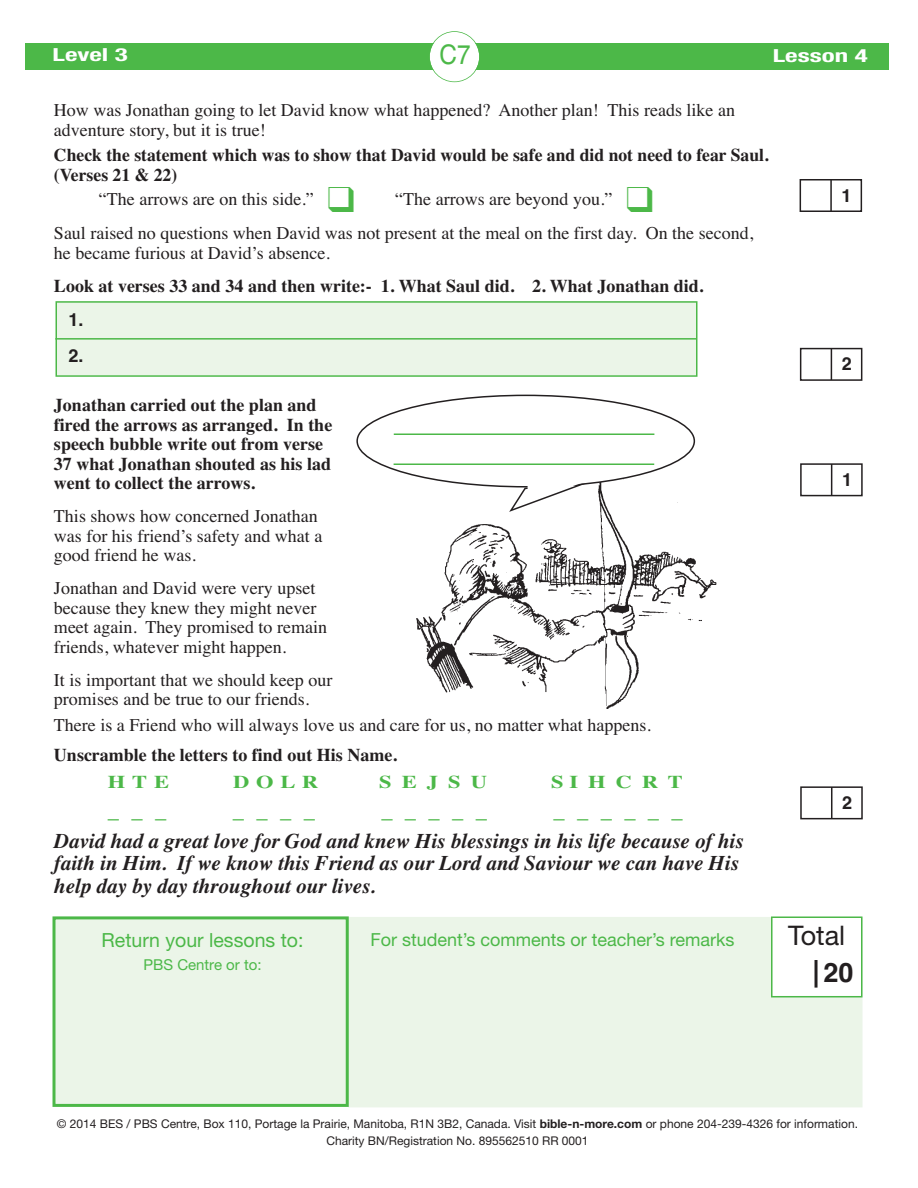
<style>
.page{position:relative;width:918px;height:1188px;background:#fff}
.page>*{position:absolute;margin:0;border:0;box-sizing:border-box;transform-origin:0 0}
.t1{font:27px "Helvetica Neue";color:#231f20}
.t2{font:700 27px "Helvetica";color:#231f20}
.t3{font:27px "Helvetica";color:#4cb848;scale:.9 1}
.t4{font:italic 700 21px/22.5px "Times";color:#231f20}
.t5{font:19.5px "Helvetica Neue";color:#4cb848}
.t6{font:18px/19.5px "Times";color:#231f20}
.t7{font:700 18px/19.5px "Times";color:#231f20}
.t8{font:18px "Helvetica Neue";color:#4cb848}
.t9{font:700 18px "Times";letter-spacing:.435em;color:#4cb848;scale:1.25 1}
.t10{font:700 condensed 18px "Helvetica Neue";color:#fff;scale:1.5 1}
.t11{font:700 18px/36px "Helvetica";color:#231f20}
.t12{font:15px "Helvetica Neue";color:#4cb848}
.t13{font:12px/17px "Helvetica Neue";color:#231f20;text-align:center}
.s1{color:#4cb848}
.s2{font-weight:700}
</style>
<div class="page">
<div style="left:350px;top:918px;width:511px;height:188px;background:#ebf5e8"></div>
<div style="left:348px;top:917px;width:514px;height:190px;border:2px solid #ebf5e8"></div>
<div style="left:773px;top:918px;width:88px;height:78px;background:#fff"></div>
<div style="left:771px;top:916px;width:91px;height:81px;border:2px solid #4cb848"></div>
<hr style="left:815px;top:960px;width:3px;height:28px;background:#231f20">
<div style="left:56px;top:919px;width:290px;height:185px;background:#ebf5e8"></div>
<div style="left:52px;top:916px;width:297px;height:191px;border:3px solid #4cb848"></div>
<div style="left:26px;top:44px;width:864px;height:26px;background:#4cb848"></div>
<div style="left:430px;top:32px;width:49px;height:49px;background:#fff;border-radius:50%"></div>
<div style="left:429px;top:31px;width:51px;height:51px;border:2px solid #4cb848;border-radius:50%"></div>
<div style="left:57px;top:303px;width:639px;height:72px;background:#ebf5e8"></div>
<div style="left:56px;top:301px;width:642px;height:76px;border:2px solid #4cb848"></div>
<img style="left:416px;top:512px;width:301px;height:197px">
<svg style="left:799px;top:179px;width:64px;height:33px"></svg>
<svg style="left:800px;top:463px;width:63px;height:34px"></svg>
<svg style="left:799px;top:347px;width:64px;height:34px"></svg>
<svg style="left:800px;top:786px;width:63px;height:34px"></svg>
<hr style="left:55px;top:338px;width:642px;height:2px;background:#4cb848">
<svg style="left:356px;top:395px;width:339px;height:117px"></svg>
<hr style="left:394px;top:434px;width:260px;height:1px;background:#4cb848">
<hr style="left:394px;top:464px;width:260px;height:1px;background:#4cb848">
<p class="t10" style="left:52px;top:44px;width:52px">Level 3</p>
<h1 class="t3" style="left:440px;top:45px;width:36px">C7</h1>
<p class="t10" style="left:773px;top:46px;width:65px">Lesson 4</p>
<p class="t6" style="left:54px;top:102px;width:683px">How was Jonathan going to let David know what happened? Another plan! This reads like an adventure story, but it is true!</p>
<p class="t7" style="left:54px;top:147px;width:716px">Check the statement which was to show that David would be safe and did not need to fear Saul. (Verses 21 &amp; 22)</p>
<p class="t6" style="left:54px;top:183px;width:701px;line-height:34.5px;text-indent:45px">“The arrows are on this side.” <span class="s1">❑</span> “The arrows are beyond you.” <span class="s1">❑<br></span>Saul raised no questions when David was not present at the meal on the first day. On the second,</p>
<p class="t6" style="left:54px;top:244px;width:277px">he became furious at David’s absence.</p>
<p class="t7" style="left:54px;top:277px;width:651px">Look at verses 33 and 34 and then write:- 1. What Saul did. 2. What Jonathan did.</p>
<p class="t11" style="left:842px;top:179px;width:12px">1</p>
<p class="t11" style="left:69px;top:303px;width:17px">1.<br>2.</p>
<p class="t7" style="left:54px;top:397px;width:280px">Jonathan carried out the plan and fired the arrows as arranged. In the speech bubble write out from verse<br>37 what Jonathan shouted as his lad went to collect the arrows.</p>
<p class="t6" style="left:54px;top:508px;width:270px">This shows how concerned Jonathan was for his friend’s safety and what a good friend he was.</p>
<p class="t6" style="left:54px;top:580px;width:275px">Jonathan and David were very upset because they knew they might never meet again. They promised to remain friends, whatever might happen.</p>
<p class="t6" style="left:54px;top:672px;width:280px">It is important that we should keep our promises and be true to our friends.</p>
<p class="t6" style="left:54px;top:717px;width:598px">There is a Friend who will always love us and care for us, no matter what happens.</p>
<p class="t7" style="left:54px;top:747px;width:344px">Unscramble the letters to find out His Name.</p>
<p class="t9" style="left:108px;top:775px;width:50px">HTE</p>
<p class="t9" style="left:233px;top:775px;width:70px">DOLR</p>
<p class="t9" style="left:379px;top:775px;width:88px">SEJSU</p>
<p class="t9" style="left:551px;top:775px;width:107px">SIHCRT</p>
<p class="t9" style="left:108px;top:805px;width:48px">_ _ _</p>
<p class="t9" style="left:233px;top:805px;width:67px">_ _ _ _</p>
<p class="t9" style="left:381px;top:805px;width:86px">_ _ _ _ _</p>
<p class="t9" style="left:553px;top:805px;width:105px">_ _ _ _ _ _</p>
<p class="t4" style="left:54px;top:831px;width:691px">David had a great love for God and knew His blessings in his life because of his faith in Him. If we know this Friend as our Lord and Saviour we can have His help day by day throughout our lives.</p>
<p class="t11" style="left:842px;top:348px;width:12px">2</p>
<p class="t11" style="left:842px;top:463px;width:12px">1</p>
<p class="t11" style="left:842px;top:786px;width:12px">2</p>
<p class="t5" style="left:102px;top:933px;width:203px">Return your lessons to:</p>
<p class="t12" style="left:143px;top:959px;width:120px">PBS Centre or to:</p>
<p class="t8" style="left:370px;top:933px;width:366px">For student’s comments or teacher’s remarks</p>
<h1 class="t1" style="left:788px;top:926px;width:58px">Total</h1>
<h1 class="t2" style="left:824px;top:963px;width:32px">20</h1>
<p class="t13" style="left:57px;top:1117px;width:803px">© 2014 BES / PBS Centre, Box 110, Portage la Prairie, Manitoba, R1N 3B2, Canada. Visit <span class="s2">bible-n-more.com</span> or phone 204-239-4326 for information.<br>Charity BN/Registration No. 895562510 RR 0001</p>
</div>
